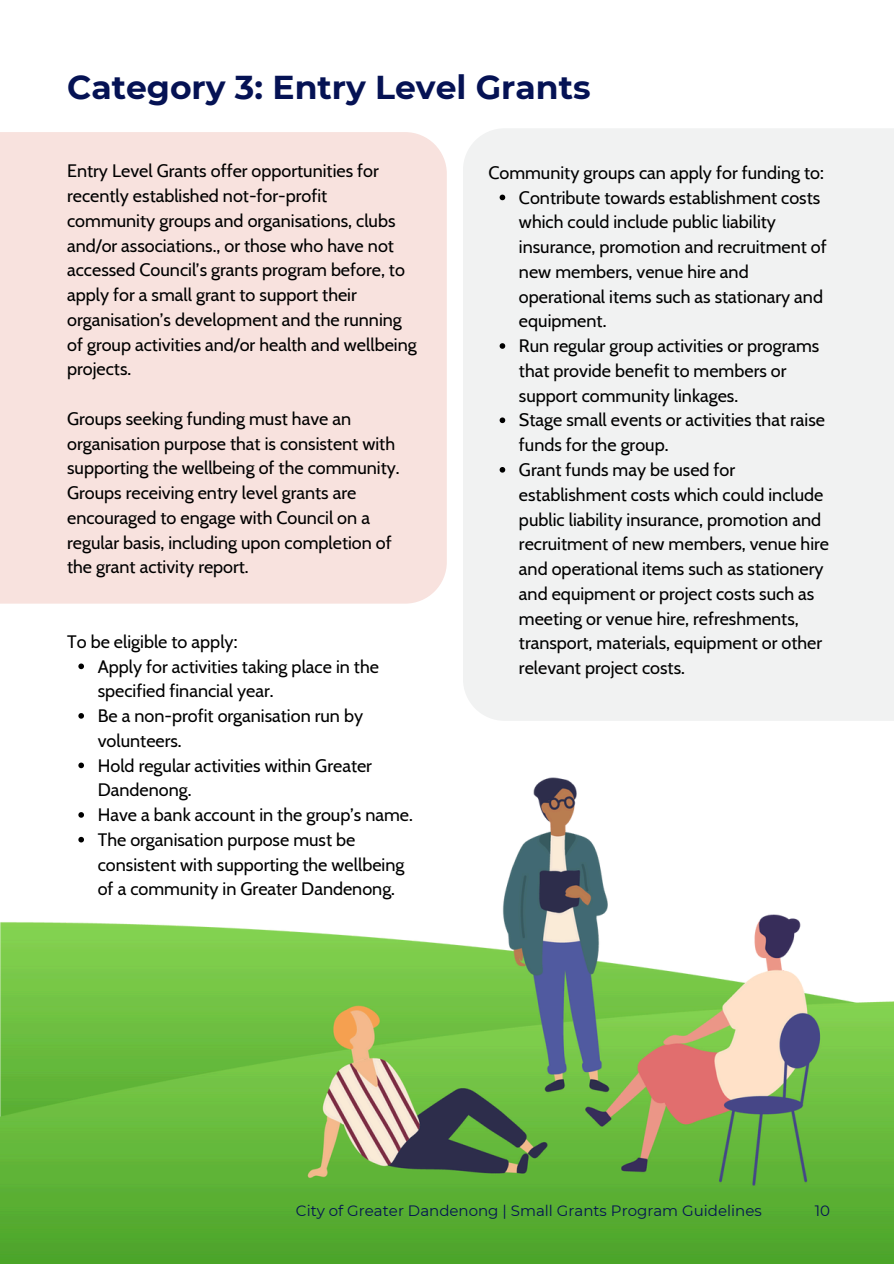
<style>
.page{position:relative;width:894px;height:1264px;background:#fff}
.page>*{position:absolute;margin:0;border:0;box-sizing:border-box;transform-origin:0 0}
.t1{font:700 33px "Montserrat";color:#051254}
.t2{font:18px/24.8px "Cabin";color:#000}
.t3{font:15px "Montserrat";color:#041253}
</style>
<div class="page">
<div style="left:463px;top:128px;width:430px;height:592px;background:#f1f2f2"></div>
<div style="left:0;top:132px;width:446px;height:471px;background:#f8e2de"></div>
<img style="left:0;top:777px;width:893px;height:486px">
<svg style="left:78px;top:663px;width:6px;height:6px"></svg>
<svg style="left:78px;top:713px;width:6px;height:5px"></svg>
<svg style="left:78px;top:762px;width:6px;height:6px"></svg>
<svg style="left:78px;top:812px;width:6px;height:5px"></svg>
<svg style="left:78px;top:836px;width:6px;height:6px"></svg>
<svg style="left:499px;top:195px;width:6px;height:5px"></svg>
<svg style="left:499px;top:343px;width:6px;height:6px"></svg>
<svg style="left:499px;top:417px;width:6px;height:6px"></svg>
<svg style="left:499px;top:467px;width:6px;height:5px"></svg>
<p class="t1" style="left:67px;top:67px;width:525px">Category 3: Entry Level Grants</p>
<h2 class="t2" style="left:67px;top:158px;width:351px">Entry Level Grants offer opportunities for recently established not-for-profit community groups and organisations, clubs and/or associations., or those who have not accessed Council’s grants program before, to apply for a small grant to support their organisation’s development and the running of group activities and/or health and wellbeing projects.</h2>
<h2 class="t2" style="left:67px;top:406px;width:334px">Groups seeking funding must have an organisation purpose that is consistent with supporting the wellbeing of the community.<br>Groups receiving entry level grants are encouraged to engage with Council on a regular basis, including upon completion of the grant activity report.</h2>
<h2 class="t2" style="left:67px;top:629px;width:172px">To be eligible to apply:</h2>
<p class="t2" style="left:98px;top:653px;width:283px">Apply for activities taking place in the specified financial year.</p>
<p class="t2" style="left:98px;top:703px;width:267px">Be a non-profit organisation run by volunteers.</p>
<p class="t2" style="left:98px;top:752px;width:276px">Hold regular activities within Greater<br>Dandenong.</p>
<p class="t2" style="left:98px;top:802px;width:316px">Have a bank account in the group’s name.</p>
<p class="t2" style="left:98px;top:827px;width:308px">The organisation purpose must be consistent with supporting the wellbeing of a community in Greater Dandenong.</p>
<p class="t2" style="left:488px;top:160px;width:337px">Community groups can apply for funding to:</p>
<p class="t2" style="left:519px;top:185px;width:309px">Contribute towards establishment costs which could include public liability insurance, promotion and recruitment of new members, venue hire and operational items such as stationary and equipment.</p>
<p class="t2" style="left:519px;top:333px;width:302px">Run regular group activities or programs that provide benefit to members or support community linkages.</p>
<p class="t2" style="left:519px;top:407px;width:307px">Stage small events or activities that raise funds for the group.</p>
<p class="t2" style="left:519px;top:457px;width:311px">Grant funds may be used for establishment costs which could include public liability insurance, promotion and recruitment of new members, venue hire and operational items such as stationery and equipment or project costs such as meeting or venue hire, refreshments, transport, materials, equipment or other relevant project costs.</p>
<p class="t3" style="left:296px;top:1201px;width:467px">City of Greater Dandenong | Small Grants Program Guidelines</p>
<h2 class="t3" style="left:814px;top:1201px;width:17px">10</h2>
</div>
